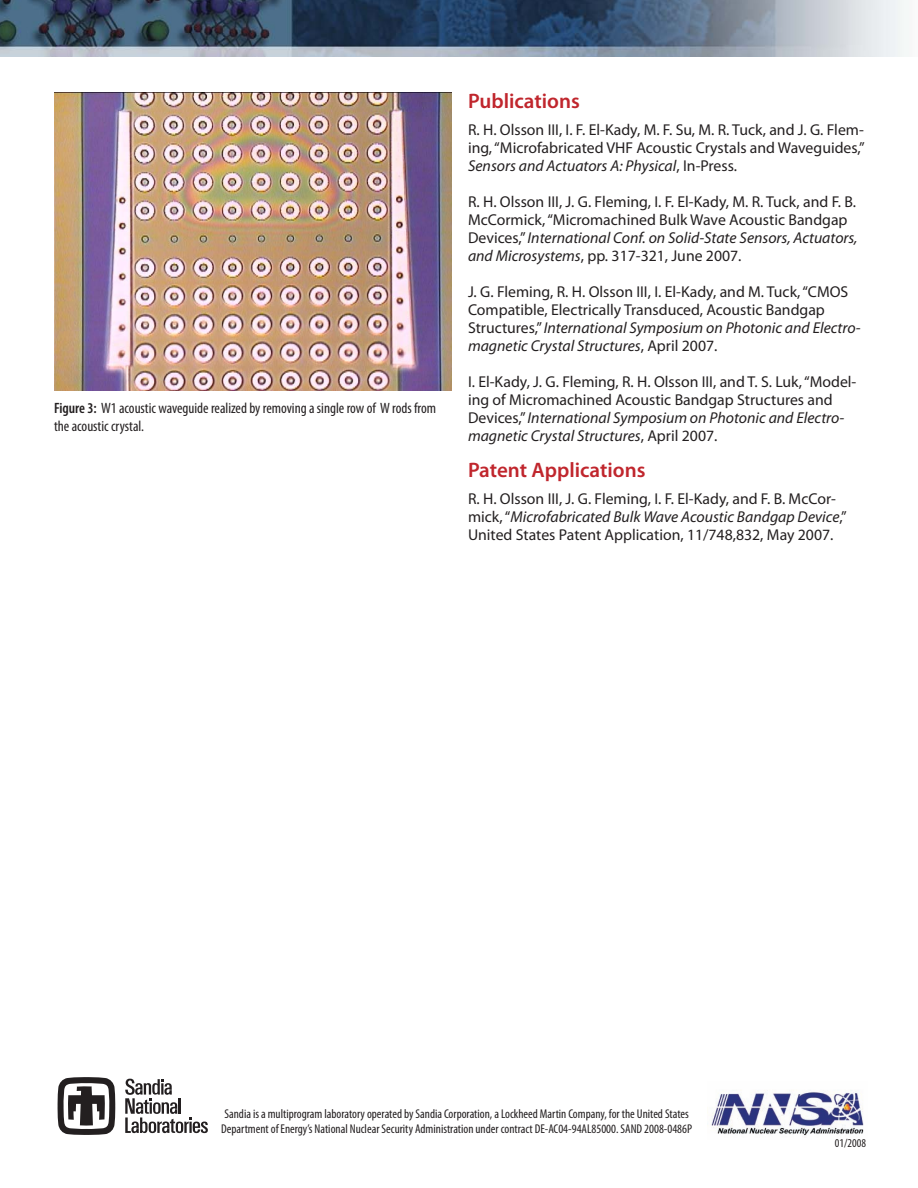
<style>
.page{position:relative;width:918px;height:1188px;background:#fff}
.page>*{position:absolute;margin:0;border:0;box-sizing:border-box;transform-origin:0 0}
.t1{font:600 21px "Myriad Pro";color:#c0262d}
.t2{font:15.75px/18px "Myriad Pro";color:#231f20}
.t3{font:condensed 15px/18px "Myriad Pro";color:#231f20}
.t4{font:condensed 12.75px/15.3px "Myriad Pro";color:#231f20}
.t5{font:condensed 12px "Myriad Pro";color:#231f20}
.s1{font-weight:600}
.s2{font-style:italic}
</style>
<div class="page">
<img style="left:0;top:0;width:909px;height:57px">
<svg style="left:57px;top:1077px;width:58px;height:58px"></svg>
<svg style="left:125px;top:1079px;width:83px;height:54px"></svg>
<img style="left:711px;top:1090px;width:153px;height:46px">
<img style="left:54px;top:92px;width:397px;height:298px">
<p class="t3" style="left:54px;top:398px;width:384px"><span class="s1">Figure 3:</span> W1 acoustic waveguide realized by removing a single row of W rods from the acoustic crystal.</p>
<p class="t1" style="left:468px;top:87px;width:113px">Publications</p>
<p class="t2" style="left:468px;top:120px;width:398px;text-align:justify">R. H. Olsson III, I. F. El-Kady, M. F. Su, M. R. Tuck, and J. G. Flem&shy;ing, “Microfabricated VHF Acoustic Crystals and Waveguides,” <span class="s2">Sensors and Actuators A: Physical</span>, In-Press.</p>
<p class="t2" style="left:468px;top:192px;width:391px">R. H. Olsson III, J. G. Fleming, I. F. El-Kady, M. R. Tuck, and F. B.<br>McCormick, “Micromachined Bulk Wave Acoustic Bandgap Devices,” <span class="s2">International Conf. on Solid-State Sensors, Actuators, and Microsystems</span>, pp. 317-321, June 2007.</p>
<p class="t2" style="left:468px;top:282px;width:394px">J. G. Fleming, R. H. Olsson III, I. El-Kady, and M. Tuck, “CMOS Compatible, Electrically Transduced, Acoustic Bandgap Structures,” <span class="s2">International Symposium on Photonic and Electro&shy;magnetic Crystal Structures</span>, April 2007.</p>
<p class="t2" style="left:468px;top:372px;width:390px">I. El-Kady, J. G. Fleming, R. H. Olsson III, and T. S. Luk, “Model&shy;ing of Micromachined Acoustic Bandgap Structures and Devices,” <span class="s2">International Symposium on Photonic and Electro&shy;magnetic Crystal Structures</span>, April 2007.</p>
<p class="t1" style="left:468px;top:456px;width:179px">Patent Applications</p>
<p class="t2" style="left:468px;top:489px;width:380px">R. H. Olsson III, J. G. Fleming, I. F. El-Kady, and F. B. McCor&shy;mick, “<span class="s2">Microfabricated Bulk Wave Acoustic Bandgap Device</span>,”<br>United States Patent Application, 11/748,832, May 2007.</p>
<p class="t4" style="left:221px;top:1106px;width:473px">Sandia is a multiprogram laboratory operated by Sandia Corporation, a Lockheed Martin Company, for the United States<br>Department of Energy’s National Nuclear Security Administration under contract DE-AC04-94AL85000. SAND 2008-0486P</p>
<p class="t5" style="left:835px;top:1136px;width:33px">01/2008</p>
</div>
